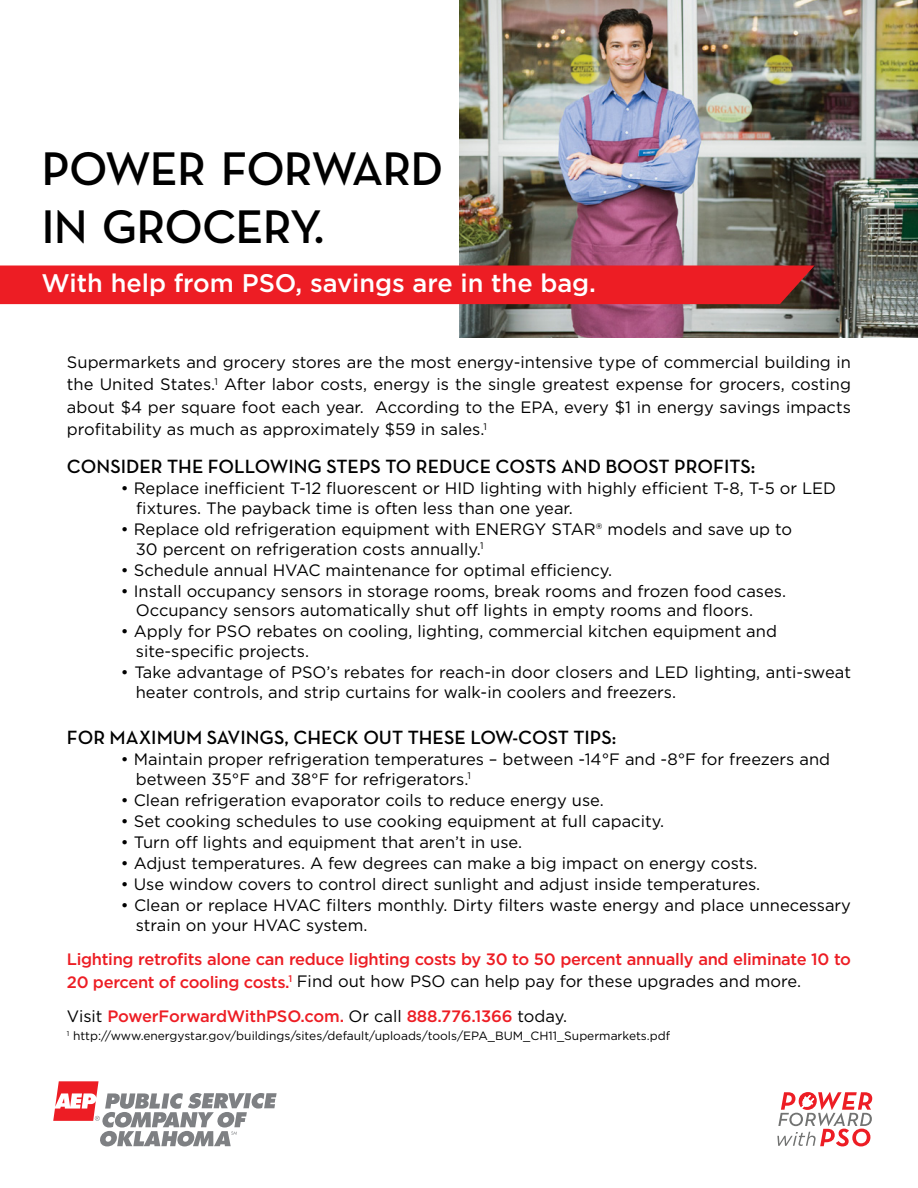
<style>
.page{position:relative;width:918px;height:1188px;background:#fff}
.page>*{position:absolute;margin:0;border:0;box-sizing:border-box;transform-origin:0 0}
.t1{font:600 48px/57.6px "Neutra Text";letter-spacing:-.02em;color:#000}
.t2{font:500 25.35px "Gotham";color:#fff}
.t3{font:600 19.5px "Neutra Text";color:#000}
.t4{font:16.5px/19.8px "Gotham";color:#000}
.t5{font:500 16.5px/22.5px "Gotham";letter-spacing:-.02em;color:#ed1d24}
.t6{font:12px "Gotham";color:#000}
.s1{font-weight:400;color:#000}
</style>
<div class="page">
<img style="left:459px;top:0;width:459px;height:338px">
<div style="left:0;top:266px;width:815px;height:38px;background:#ed1d24"></div>
<svg style="left:53px;top:1081px;width:224px;height:65px"></svg>
<svg style="left:777px;top:1092px;width:95px;height:54px"></svg>
<h1 class="t1" style="left:42px;top:139px;width:403px">POWER FORWARD<br>IN GROCERY.</h1>
<h2 class="t2" style="left:42px;top:267px;width:556px">With help from PSO, savings are in the bag.</h2>
<p class="t4" style="left:67px;top:351px;width:786px;line-height:22.5px;text-align:justify">Supermarkets and grocery stores are the most energy-intensive type of commercial building in the United States.<sup>1</sup> After labor costs, energy is the single greatest expense for grocers, costing about $4 per square foot each year. According to the EPA, every $1 in energy savings impacts profitability as much as approximately $59 in sales.<sup>1</sup></p>
<p class="t3" style="left:67px;top:454px;width:690px">CONSIDER THE FOLLOWING STEPS TO REDUCE COSTS AND BOOST PROFITS:</p>
<p class="t4" style="left:136px;top:478px;width:701px;text-indent:-15px">• Replace inefficient T-12 fluorescent or HID lighting with highly efficient T-8, T-5 or LED fixtures. The payback time is often less than one year.</p>
<p class="t4" style="left:136px;top:519px;width:658px;text-indent:-15px">• Replace old refrigeration equipment with ENERGY STAR® models and save up to<br>30 percent on refrigeration costs annually.<sup>1</sup></p>
<p class="t4" style="left:121px;top:559px;width:493px">• Schedule annual HVAC maintenance for optimal efficiency.</p>
<p class="t4" style="left:136px;top:581px;width:652px;text-indent:-15px">• Install occupancy sensors in storage rooms, break rooms and frozen food cases.<br>Occupancy sensors automatically shut off lights in empty rooms and floors.</p>
<p class="t4" style="left:136px;top:621px;width:643px;text-indent:-15px">• Apply for PSO rebates on cooling, lighting, commercial kitchen equipment and site-specific projects.</p>
<p class="t4" style="left:136px;top:662px;width:717px;text-indent:-15px">• Take advantage of PSO’s rebates for reach-in door closers and LED lighting, anti-sweat heater controls, and strip curtains for walk-in coolers and freezers.</p>
<p class="t3" style="left:67px;top:725px;width:551px">FOR MAXIMUM SAVINGS, CHECK OUT THESE LOW-COST TIPS:</p>
<p class="t4" style="left:136px;top:749px;width:696px;text-indent:-15px">• Maintain proper refrigeration temperatures – between -14°F and -8°F for freezers and between 35°F and 38°F for refrigerators.<sup>1</sup></p>
<p class="t4" style="left:121px;top:790px;width:484px">• Clean refrigeration evaporator coils to reduce energy use.</p>
<p class="t4" style="left:121px;top:811px;width:545px">• Set cooking schedules to use cooking equipment at full capacity.</p>
<p class="t4" style="left:121px;top:832px;width:403px">• Turn off lights and equipment that aren’t in use.</p>
<p class="t4" style="left:121px;top:853px;width:638px">• Adjust temperatures. A few degrees can make a big impact on energy costs.</p>
<p class="t4" style="left:121px;top:874px;width:641px">• Use window covers to control direct sunlight and adjust inside temperatures.</p>
<p class="t4" style="left:136px;top:895px;width:717px;text-indent:-15px">• Clean or replace HVAC filters monthly. Dirty filters waste energy and place unnecessary strain on your HVAC system.</p>
<p class="t5" style="left:67px;top:948px;width:786px">Lighting retrofits alone can reduce lighting costs by 30 to 50 percent annually and eliminate 10 to<br>20 percent of cooling costs.<sup>1</sup> <span class="s1">Find out how PSO can help pay for these upgrades and more.</span></p>
<p class="t5" style="left:67px;top:1005px;width:502px"><span class="s1">Visit</span> PowerForwardWithPSO.com. <span class="s1">Or call</span> 888.776.1366 <span class="s1">today.</span></p>
<p class="t6" style="left:67px;top:1028px;width:605px"><sup>1</sup> http://www.energystar.gov/buildings/sites/default/uploads/tools/EPA_BUM_CH11_Supermarkets.pdf</p>
</div>
